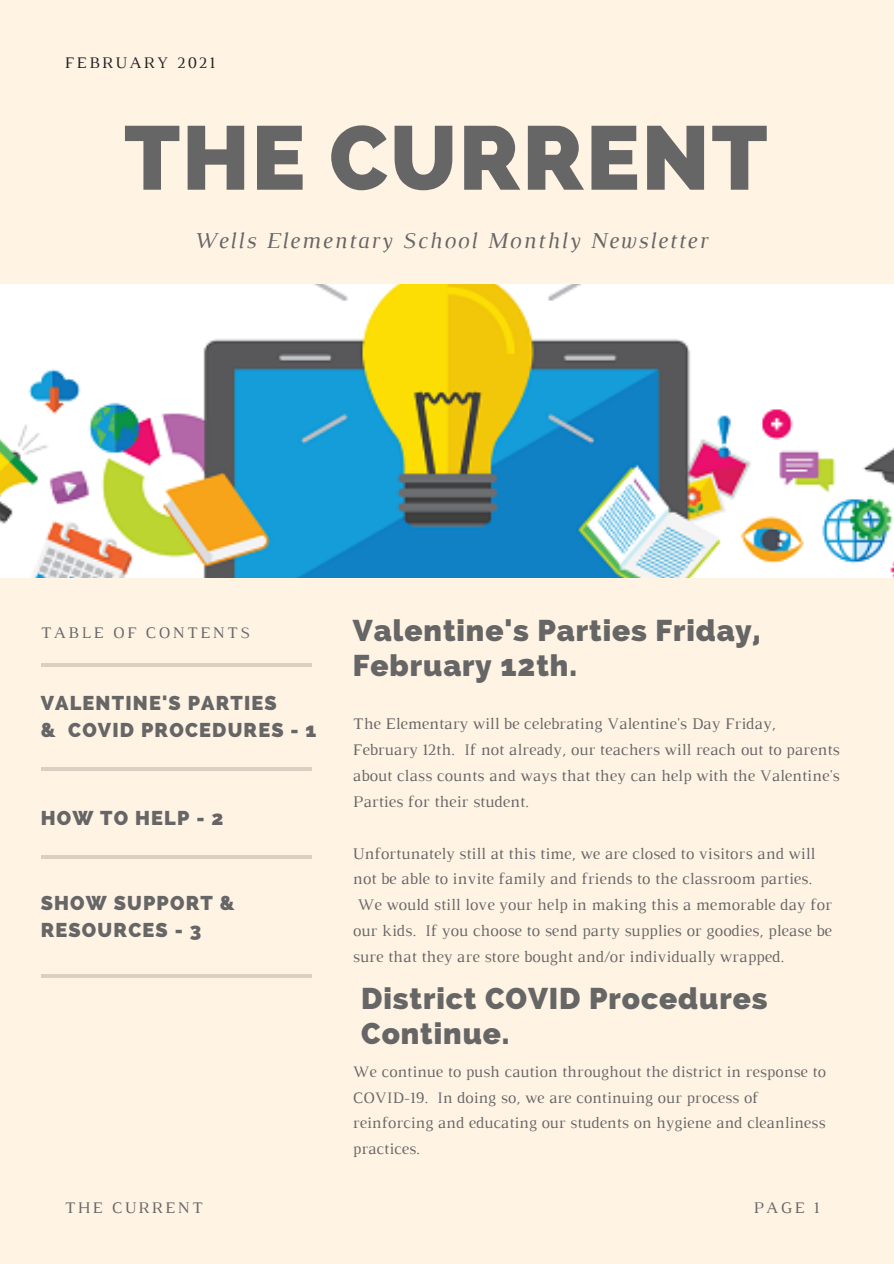
<style>
.page{position:relative;width:894px;height:1264px;background:#fff}
.page>*{position:absolute;margin:0;border:0;box-sizing:border-box;transform-origin:0 0}
.t1{font:800 90.15px "Raleway";letter-spacing:.02em;color:#666}
.t2{font:800 29.85px/35px "Raleway";letter-spacing:.03em;color:#666}
.t3{font:italic 23.25px "Luthier";letter-spacing:.07em;color:#666}
.t4{font:800 19.8px/27px "Raleway";letter-spacing:.06em;color:#666}
.t5{font:16.5px/26px "Luthier";color:#666}
.t6{font:16.5px "Luthier";letter-spacing:.14em;color:#666}
.t7{font:16.5px "Luthier";letter-spacing:.14em;color:#222}
.t8{font:16.35px/25.7px "Luthier";color:#666}
</style>
<div class="page">
<div style="left:0;top:0;width:893px;height:1263px;background:#fff3e4"></div>
<img style="left:0;top:284px;width:893px;height:293px">
<hr style="left:41px;top:663px;width:270px;height:3px;background:#000">
<hr style="left:41px;top:767px;width:270px;height:4px;background:#dacfc2">
<hr style="left:41px;top:855px;width:270px;height:3px;background:#000">
<svg style="left:41px;top:974px;width:270px;height:3px"></svg>
<p class="t7" style="left:65px;top:57px;width:152px">FEBRUARY 2021</p>
<p class="t1" style="left:124px;top:105px;width:645px">THE CURRENT</p>
<p class="t3" style="left:193px;top:231px;width:515px">Wells Elementary School Monthly Newsletter</p>
<p class="t6" style="left:41px;top:627px;width:211px">TABLE OF CONTENTS</p>
<p class="t4" style="left:41px;top:690px;width:238px">VALENTINE'S PARTIES</p>
<p class="t4" style="left:41px;top:717px;width:277px">&amp; COVID PROCEDURES - 1</p>
<p class="t4" style="left:41px;top:804px;width:184px">HOW TO HELP - 2</p>
<p class="t4" style="left:41px;top:889px;width:195px">SHOW SUPPORT &amp;<br>RESOURCES - 3</p>
<p class="t2" style="left:353px;top:613px;width:409px">Valentine's Parties Friday,<br>February 12th.</p>
<p class="t5" style="left:353px;top:712px;width:488px">The Elementary will be celebrating Valentine's Day Friday, February 12th. If not already, our teachers will reach out to parents about class counts and ways that they can help with the Valentine's Parties for their student.</p>
<p class="t5" style="left:353px;top:841px;width:480px">Unfortunately still at this time, we are closed to visitors and will not be able to invite family and friends to the classroom parties.<br>We would still love your help in making this a memorable day for our kids. If you choose to send party supplies or goodies, please be sure that they are store bought and/or individually wrapped.</p>
<p class="t2" style="left:361px;top:981px;width:407px">District COVID Procedures<br>Continue.</p>
<p class="t8" style="left:353px;top:1060px;width:474px">We continue to push caution throughout the district in response to COVID-19. In doing so, we are continuing our process of reinforcing and educating our students on hygiene and cleanliness practices.</p>
<p class="t6" style="left:65px;top:1201px;width:139px">THE CURRENT</p>
<p class="t5" style="left:753px;top:1196px;width:67px">PAGE 1</p>
</div>
